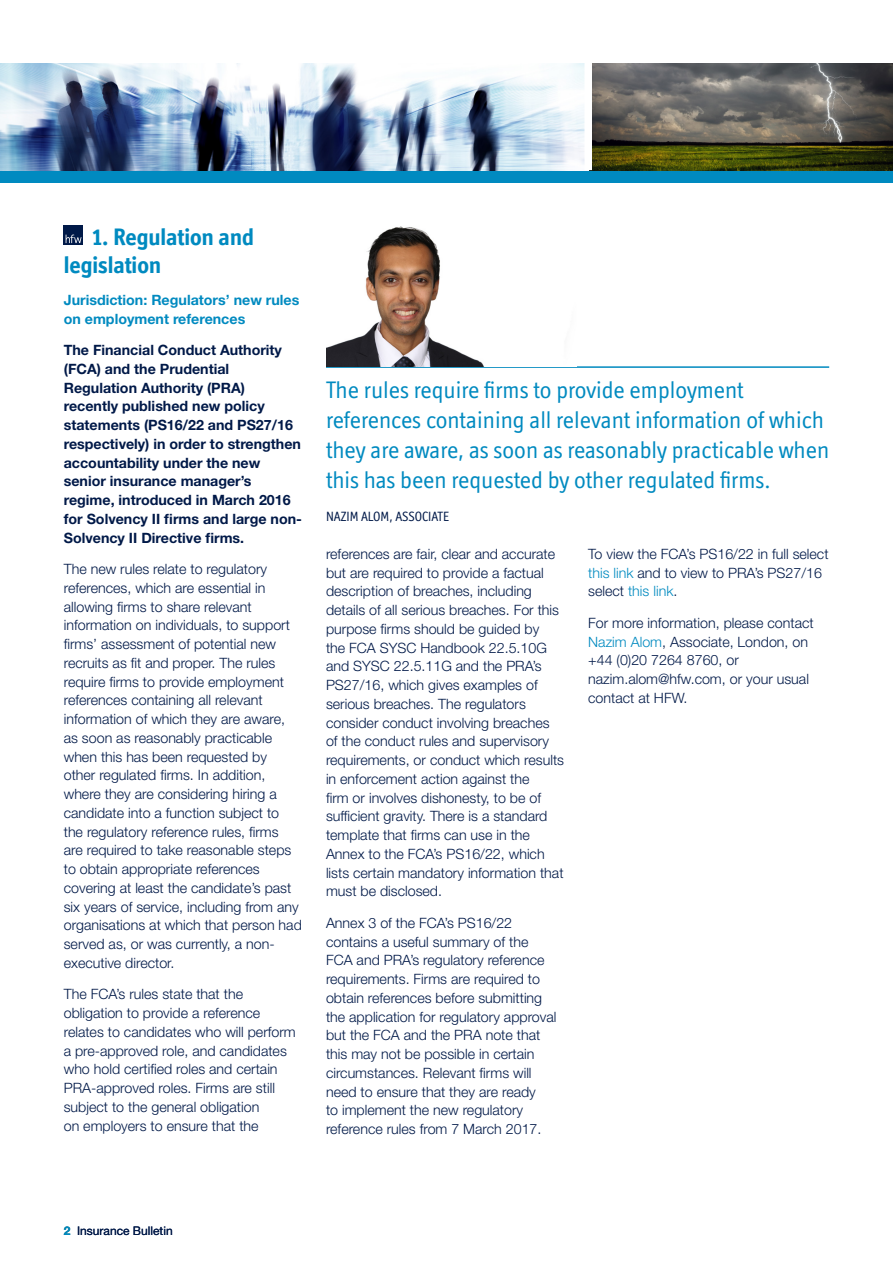
<style>
.page{position:relative;width:893px;height:1263px;background:#fff}
.page>*{position:absolute;margin:0;border:0;box-sizing:border-box;transform-origin:0 0}
.BULLETIN_-_Pull_Quot{font:24px/30px "Officina Display ITC Std";color:#008ac0}
.BULLETIN_-_Article_H{font:700 24px/28.8px "Officina Display ITC Std";color:#008ac0}
.BULLETIN_-_Bodytext{font:300 14.25px/18.8px "Helvetica Neue LT Std";color:#001948}
.BULLETIN_-_Intro_Par{font:700 14.25px/18.8px "Helvetica Neue LT Std";color:#001948}
.BULLETIN_-_Subhead_1{font:700 14.25px/18.8px "Helvetica Neue LT Std";color:#008ac0}
.BULLETIN_-_Picture_A{font:13.5px "Officina Display ITC Std";color:#001948}
.t1{font:12px "Helvetica Neue LT Std";color:#001948}
.s1{color:#008ac0}
.s2{font-weight:700;color:#008ac0}
</style>
<div class="page">
<div style="left:0;top:170px;width:893px;height:13px;background:#008ac0"></div>
<img style="left:0;top:64px;width:893px;height:106px">
<div style="left:584px;top:47px;width:8px;height:123px;background:#fff"></div>
<div style="left:64px;top:225px;width:19px;height:19px;background:#001948"></div>
<svg style="left:66px;top:235px;width:16px;height:8px"></svg>
<hr style="left:326px;top:366px;width:503px;height:2px;background:#008ac0">
<img style="left:326px;top:226px;width:158px;height:140px">
<p class="BULLETIN_-_Article_H" style="left:64px;top:222px;width:192px;text-indent:29px">1. Regulation and legislation</p>
<p class="BULLETIN_-_Subhead_1" style="left:64px;top:290px;width:237px">Jurisdiction: Regulators’ new rules on employment references</p>
<p class="BULLETIN_-_Intro_Par" style="left:64px;top:340px;width:240px">The Financial Conduct Authority (FCA) and the Prudential<br>Regulation Authority (PRA) recently published new policy statements (PS16/22 and PS27/16 respectively) in order to strengthen accountability under the new senior insurance manager’s regime, introduced in March 2016 for Solvency II firms and large non-<br>Solvency II Directive firms.</p>
<p class="BULLETIN_-_Bodytext" style="left:64px;top:559px;width:240px">The new rules relate to regulatory references, which are essential in allowing firms to share relevant information on individuals, to support firms’ assessment of potential new recruits as fit and proper. The rules require firms to provide employment references containing all relevant information of which they are aware, as soon as reasonably practicable when this has been requested by other regulated firms. In addition, where they are considering hiring a candidate into a function subject to the regulatory reference rules, firms<br>are required to take reasonable steps to obtain appropriate references covering at least the candidate’s past six years of service, including from any organisations at which that person had served as, or was currently, a non&shy;executive director.</p>
<p class="BULLETIN_-_Bodytext" style="left:64px;top:985px;width:234px">The FCA’s rules state that the obligation to provide a reference relates to candidates who will perform a pre-approved role, and candidates who hold certified roles and certain PRA-approved roles. Firms are still subject to the general obligation<br>on employers to ensure that the</p>
<p class="BULLETIN_-_Pull_Quot" style="left:326px;top:374px;width:505px">The rules require firms to provide employment references containing all relevant information of which they are aware, as soon as reasonably practicable when this has been requested by other regulated firms.</p>
<p class="BULLETIN_-_Picture_A" style="left:326px;top:508px;width:124px">NAZIM ALOM, ASSOCIATE</p>
<p class="BULLETIN_-_Bodytext" style="left:326px;top:544px;width:240px">references are fair, clear and accurate but are required to provide a factual description of breaches, including details of all serious breaches. For this purpose firms should be guided by<br>the FCA SYSC Handbook 22.5.10G and SYSC 22.5.11G and the PRA’s PS27/16, which gives examples of serious breaches. The regulators consider conduct involving breaches of the conduct rules and supervisory requirements, or conduct which results in enforcement action against the<br>firm or involves dishonesty, to be of sufficient gravity. There is a standard template that firms can use in the Annex to the FCA’s PS16/22, which lists certain mandatory information that must be disclosed.</p>
<p class="BULLETIN_-_Bodytext" style="left:326px;top:913px;width:232px">Annex 3 of the FCA’s PS16/22 contains a useful summary of the FCA and PRA’s regulatory reference requirements. Firms are required to obtain references before submitting the application for regulatory approval but the FCA and the PRA note that this may not be possible in certain circumstances. Relevant firms will need to ensure that they are ready<br>to implement the new regulatory reference rules from 7 March 2017.</p>
<p class="BULLETIN_-_Bodytext" style="left:588px;top:544px;width:242px">To view the FCA’s PS16/22 in full select <span class="s1">this link</span> and to view to PRA’s PS27/16 select <span class="s1">this link</span>.</p>
<p class="BULLETIN_-_Bodytext" style="left:588px;top:613px;width:227px">For more information, please contact<br><span class="s1">Nazim Alom</span>, Associate, London, on +44 (0)20 7264 8760, or nazim.alom@hfw.com, or your usual contact at HFW.</p>
<p class="t1" style="left:64px;top:1224px;width:110px"><span class="s2">2</span> Insurance Bulletin</p>
</div>
